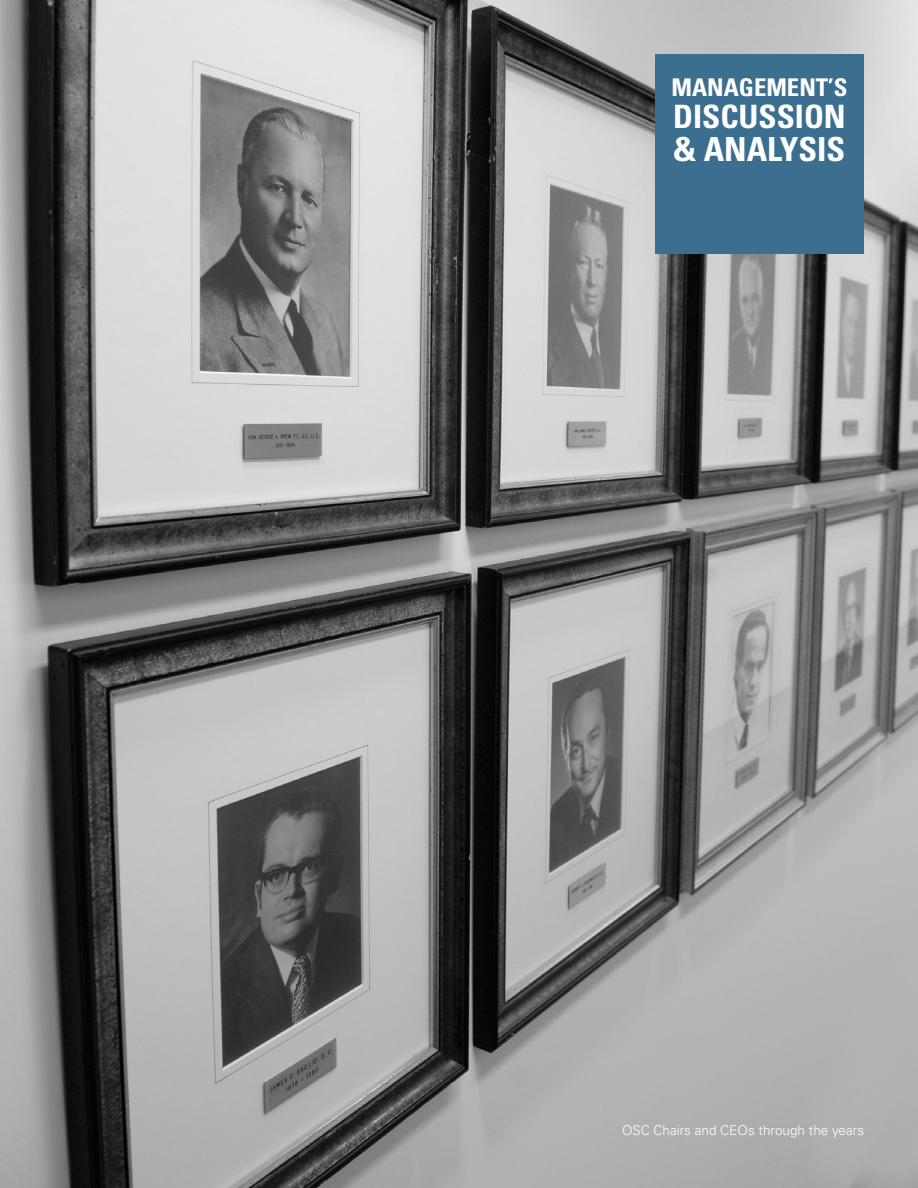
<style>
.page{position:relative;width:918px;height:1188px;background:#fff}
.page>*{position:absolute;margin:0;border:0;box-sizing:border-box;transform-origin:0 0}
.t1{font:700 condensed 33.15px "Univers LT Std";color:#fff}
.t2{font:700 condensed 32.25px "Univers LT Std";color:#fff}
.t3{font:700 condensed 24.3px "Univers LT Std";color:#fff}
.t4{font:300 13.5px "Univers LT Std";color:#fff}
</style>
<div class="page">
<img style="left:0;top:0;width:918px;height:1188px">
<div style="left:655px;top:54px;width:209px;height:200px;background:#3b6e8f"></div>
<h3 class="t3" style="left:672px;top:73px;width:177px">MANAGEMENT’S</h3>
<h2 class="t2" style="left:673px;top:97px;width:174px">DISCUSSION</h2>
<h1 class="t1" style="left:674px;top:128px;width:173px">&amp; ANALYSIS</h1>
<p class="t4" style="left:622px;top:1122px;width:244px">OSC Chairs and CEOs through the years</p>
</div>
